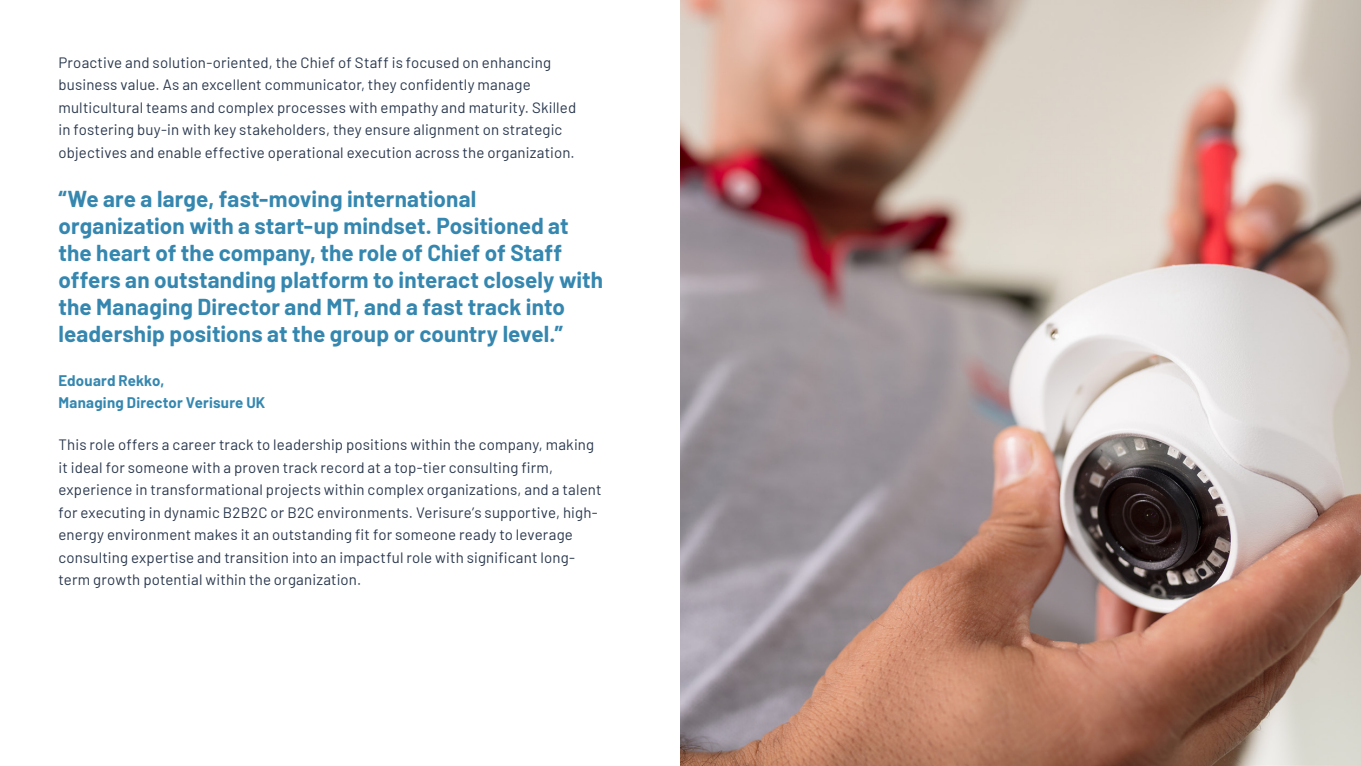
<style>
.page{position:relative;width:1361px;height:766px;background:#fff}
.page>*{position:absolute;margin:0;border:0;box-sizing:border-box;transform-origin:0 0}
.Rechts_uitlijnen{font:700 22.5px/27px "Barlow";letter-spacing:.005em;color:#3587b0}
.t1{font:15px/22.5px "Barlow";letter-spacing:.01em;color:#2a384e}
.Rechts_uitlijnen-2{font:700 15px "Barlow";letter-spacing:.015em;color:#3587b0}
</style>
<div class="page">
<img style="left:680px;top:0;width:681px;height:765px">
<p class="t1" style="left:58px;top:50px;width:519px">Proactive and solution-oriented, the Chief of Staff is focused on enhancing business value. As an excellent communicator, they confidently manage multicultural teams and complex processes with empathy and maturity. Skilled in fostering buy-in with key stakeholders, they ensure alignment on strategic objectives and enable effective operational execution across the organization.</p>
<p class="Rechts_uitlijnen" style="left:58px;top:184px;width:546px">“We are a large, fast-moving international organization with a start-up mindset. Positioned at the heart of the company, the role of Chief of Staff offers an outstanding platform to interact closely with the Managing Director and MT, and a fast track into leadership positions at the group or country level.”</p>
<p class="Rechts_uitlijnen-2" style="left:58px;top:369px;width:107px">Edouard Rekko,</p>
<p class="Rechts_uitlijnen-2" style="left:58px;top:391px;width:208px">Managing Director Verisure UK</p>
<p class="t1" style="left:58px;top:432px;width:544px">This role offers a career track to leadership positions within the company, making it ideal for someone with a proven track record at a top-tier consulting firm, experience in transformational projects within complex organizations, and a talent for executing in dynamic B2B2C or B2C environments. Verisure’s supportive, high&shy;energy environment makes it an outstanding fit for someone ready to leverage consulting expertise and transition into an impactful role with significant long&shy;term growth potential within the organization.</p>
</div>
